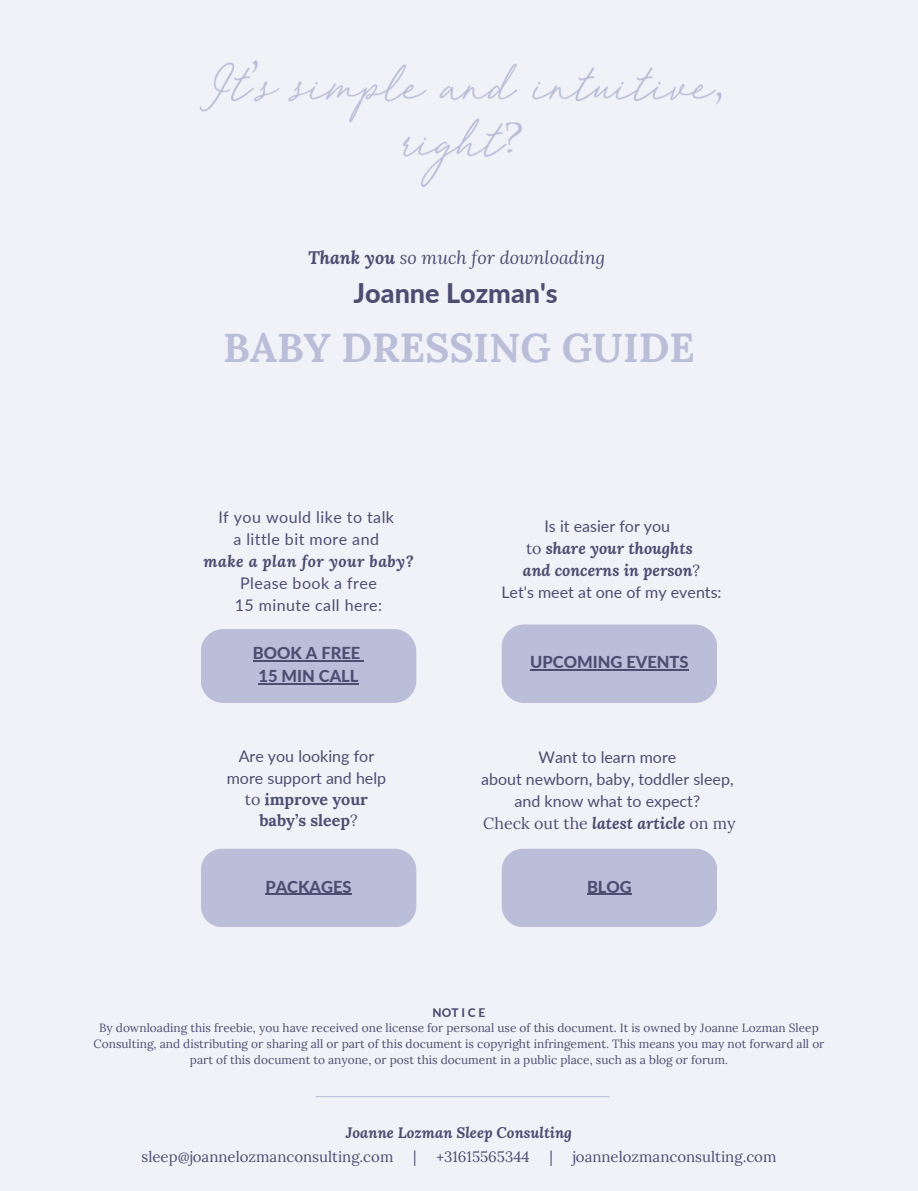
<style>
.page{position:relative;width:918px;height:1191px;background:#fff}
.page>*{position:absolute;margin:0;border:0;box-sizing:border-box;transform-origin:0 0}
.t1{font:700 40.5px "Lora";color:#babed8}
.t2{font:800 27px "Lato";color:#4d4d72}
.t3{font:italic 18px "Lora";color:#4d4d72}
.t4{font:800 16.5px "Lato";color:#4d4d72}
.t5{font:16.05px "Lato";color:#4d4d72}
.t6{font:16.05px "Lato";letter-spacing:.03em;color:#4d4d72}
.t7{font:italic 700 16.05px "Lora";color:#4d4d72}
.t8{font:16.05px "Lora";color:#4d4d72}
.t9{font:700 16.05px "Lora";color:#4d4d72}
.t10{font:italic 700 16.05px "Lora";letter-spacing:.03em;color:#4d4d72}
.t11{font:15px "Lora";color:#4d4d72}
.t12{font:italic 700 15px "Lora";color:#4d4d72}
.t13{font:11.85px/15.9px "Lora";color:#4d4d72;text-align:center}
.t14{font:800 11.85px "Lato";letter-spacing:.24em;color:#4d4d72}
.s1{font-weight:700}
.s2{font-weight:400}
.s3{font-weight:400;font-style:normal}
.s4{font-weight:700;font-style:italic}
</style>
<div class="page">
<div style="left:0;top:0;width:918px;height:1190px;background:#f1f2f7"></div>
<div style="left:201px;top:629px;width:215px;height:74px;background:#babed8;border-radius:22px"></div>
<hr style="left:253px;top:660px;width:107px;height:1px;background:#4d4d72">
<hr style="left:259px;top:683px;width:100px;height:1px;background:#4d4d72">
<div style="left:502px;top:624px;width:215px;height:79px;background:#babed8;border-radius:22px"></div>
<hr style="left:530px;top:669px;width:159px;height:1px;background:#4d4d72">
<div style="left:201px;top:848px;width:215px;height:79px;background:#babed8"></div>
<hr style="left:265px;top:893px;width:87px;height:1px;background:#4d4d72">
<div style="left:502px;top:848px;width:215px;height:79px;background:#babed8"></div>
<hr style="left:587px;top:893px;width:45px;height:1px;background:#4d4d72">
<hr style="left:316px;top:1095px;width:293px;height:2px;background:#babed8">
<img style="left:199px;top:60px;width:523px;height:127px">
<p class="t3" style="left:308px;top:245px;width:299px"><span class="s1">Thank you</span> so much for downloading</p>
<p class="t2" style="left:354px;top:276px;width:206px">Joanne Lozman's</p>
<p class="t1" style="left:223px;top:321px;width:473px">BABY DRESSING GUIDE</p>
<p class="t6" style="left:218px;top:507px;width:177px">If you would like to talk</p>
<p class="t6" style="left:233px;top:529px;width:147px">a little bit more and</p>
<p class="t10" style="left:204px;top:550px;width:211px">make a plan for your baby?</p>
<p class="t6" style="left:240px;top:573px;width:138px">Please book a free</p>
<p class="t6" style="left:235px;top:595px;width:149px">15 minute call here:</p>
<p class="t4" style="left:253px;top:643px;width:109px">BOOK A FREE</p>
<p class="t4" style="left:259px;top:665px;width:102px">15 MIN CALL</p>
<p class="t5" style="left:239px;top:746px;width:137px">Are you looking for</p>
<p class="t5" style="left:227px;top:767px;width:161px">more support and help</p>
<p class="t9" style="left:245px;top:788px;width:125px"><span class="s2">to</span> improve your</p>
<p class="t9" style="left:259px;top:810px;width:100px">baby’s sleep<span class="s2">?</span></p>
<p class="t5" style="left:545px;top:516px;width:127px">Is it easier for you</p>
<p class="t7" style="left:526px;top:537px;width:168px"><span class="s3">to</span> share your thoughts</p>
<p class="t7" style="left:523px;top:559px;width:179px">and concerns in person<span class="s3">?</span></p>
<p class="t5" style="left:501px;top:582px;width:222px">Let's meet at one of my events:</p>
<p class="t4" style="left:530px;top:652px;width:160px">UPCOMING EVENTS</p>
<p class="t5" style="left:538px;top:746px;width:139px">Want to learn more</p>
<p class="t5" style="left:481px;top:768px;width:254px">about newborn, baby, toddler sleep,</p>
<p class="t5" style="left:515px;top:790px;width:187px">and know what to expect?</p>
<p class="t8" style="left:483px;top:812px;width:254px">Check out the <span class="s4">latest article</span> on my</p>
<p class="t4" style="left:265px;top:876px;width:88px">PACKAGES</p>
<p class="t4" style="left:587px;top:876px;width:46px">BLOG</p>
<p class="t14" style="left:433px;top:1005px;width:54px">NOTICE</p>
<p class="t13" style="left:94px;top:1019px;width:732px">By downloading this freebie, you have received one license for personal use of this document. It is owned by Joanne Lozman Sleep<br>Consulting, and distributing or sharing all or part of this document is copyright infringement. This means you may not forward all or part of this document to anyone, or post this document in a public place, such as a blog or forum.</p>
<p class="t12" style="left:346px;top:1121px;width:228px">Joanne Lozman Sleep Consulting</p>
<p class="t11" style="left:141px;top:1147px;width:253px">sleep@joannelozmanconsulting.com</p>
<p class="t11" style="left:413px;top:1147px;width:5px">|</p>
<p class="t11" style="left:436px;top:1147px;width:95px">+31615565344</p>
<p class="t11" style="left:549px;top:1147px;width:5px">|</p>
<p class="t11" style="left:573px;top:1147px;width:205px">joannelozmanconsulting.com</p>
</div>
